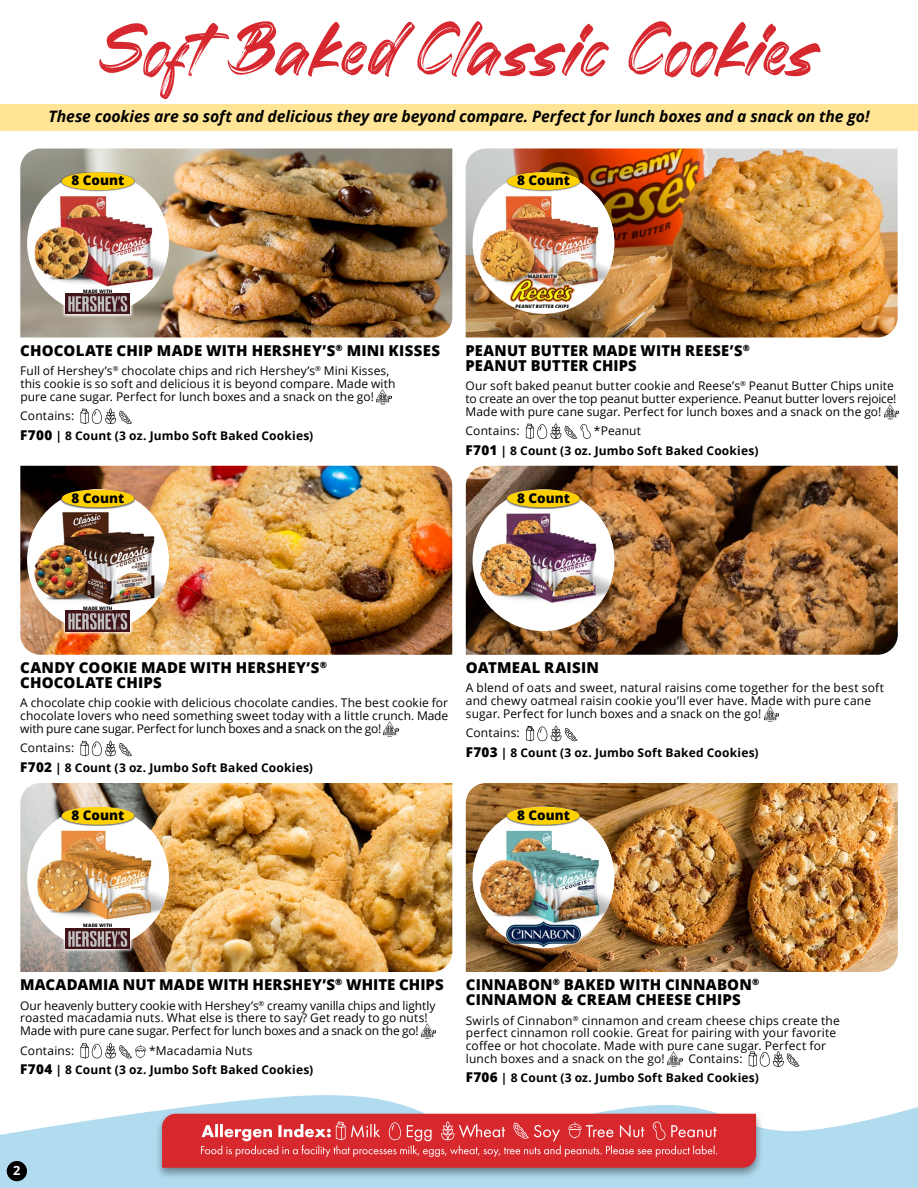
<style>
.page{position:relative;width:918px;height:1188px;background:#fff}
.page>*{position:absolute;margin:0;border:0;box-sizing:border-box;transform-origin:0 0}
.t1{font:72px "Thom Rodger";letter-spacing:-.01em;color:#d7282f}
.t2{font:italic 700 15.75px "Open Sans";letter-spacing:-.005em;color:#000}
.t3{font:800 15px/15px "Open Sans";letter-spacing:.015em;color:#000}
.t4{font:800 13.5px "Open Sans";color:#000}
.t5{font:700 12.75px "Open Sans";color:#fff}
.t6{font:12px/12.8px "Open Sans";letter-spacing:.005em;color:#000}
.t7{font:700 12px/19.5px "Open Sans";letter-spacing:.015em;color:#000}
.t8{font:800 4.8px "Open Sans";letter-spacing:.03em;color:#000}
.t9{font:italic 800 4.8px "Open Sans";letter-spacing:.025em;color:#000}
.s1{font-weight:400}
.s2{font-weight:800;font-size:13.5px}
</style>
<div class="page">
<svg style="left:0;top:1095px;width:918px;height:93px;fill:#b1dbef"></svg>
<img style="left:20px;top:148px;width:432px;height:190px">
<div style="left:155px;top:1110px;width:609px;height:70px;background:#000;opacity:.4"></div>
<svg style="left:162px;top:1114px;width:594px;height:54px;background:#d93b40"></svg>
<div style="left:0;top:104px;width:918px;height:27px;background:#ffe595"></div>
<img style="left:466px;top:466px;width:432px;height:189px">
<img style="left:466px;top:148px;width:432px;height:190px">
<img style="left:377px;top:389px;width:14px;height:15px">
<svg style="left:80px;top:408px;width:52px;height:16px"></svg>
<img style="left:884px;top:404px;width:15px;height:15px">
<svg style="left:526px;top:423px;width:65px;height:16px"></svg>
<img style="left:764px;top:706px;width:15px;height:16px">
<svg style="left:526px;top:725px;width:51px;height:16px"></svg>
<img style="left:20px;top:783px;width:432px;height:189px">
<img style="left:421px;top:1024px;width:15px;height:15px">
<svg style="left:80px;top:1043px;width:66px;height:15px"></svg>
<img style="left:20px;top:466px;width:432px;height:189px">
<img style="left:384px;top:721px;width:14px;height:16px">
<svg style="left:80px;top:740px;width:52px;height:16px"></svg>
<img style="left:466px;top:783px;width:432px;height:189px">
<img style="left:668px;top:1051px;width:14px;height:16px">
<svg style="left:749px;top:1051px;width:50px;height:16px"></svg>
<div style="left:27px;top:172px;width:142px;height:142px;background:#fff;border-radius:50%"></div>
<img style="left:35px;top:196px;width:134px;height:92px">
<div style="left:61px;top:172px;width:74px;height:20px;background:#000;opacity:.5"></div>
<div style="left:61px;top:171px;width:74px;height:11px;background:#fff;opacity:.6"></div>
<div style="left:61px;top:179px;width:74px;height:12px;background:#000;opacity:.2"></div>
<svg style="left:61px;top:293px;width:74px;height:26px"></svg>
<img style="left:66px;top:294px;width:64px;height:20px">
<div style="left:82px;top:287px;width:32px;height:7px;background:#fff"></div>
<div style="left:473px;top:172px;width:141px;height:142px;background:#fff;border-radius:50%"></div>
<img style="left:480px;top:196px;width:134px;height:94px">
<div style="left:506px;top:172px;width:75px;height:20px;background:#000;opacity:.5"></div>
<div style="left:506px;top:171px;width:75px;height:11px;background:#fff;opacity:.6"></div>
<div style="left:506px;top:179px;width:75px;height:12px;background:#000;opacity:.2"></div>
<img style="left:32px;top:489px;width:137px;height:142px">
<div style="left:61px;top:489px;width:74px;height:20px;background:#000;opacity:.5"></div>
<div style="left:61px;top:488px;width:74px;height:12px;background:#fff;opacity:.6"></div>
<div style="left:61px;top:496px;width:74px;height:12px;background:#000;opacity:.2"></div>
<svg style="left:61px;top:606px;width:74px;height:30px"></svg>
<img style="left:66px;top:611px;width:64px;height:20px">
<div style="left:82px;top:604px;width:32px;height:7px;background:#fff"></div>
<div style="left:473px;top:489px;width:141px;height:142px;background:#fff;border-radius:50%"></div>
<img style="left:480px;top:514px;width:134px;height:94px">
<div style="left:506px;top:489px;width:75px;height:20px;background:#000;opacity:.5"></div>
<div style="left:506px;top:488px;width:75px;height:12px;background:#fff;opacity:.6"></div>
<div style="left:506px;top:496px;width:75px;height:12px;background:#000;opacity:.2"></div>
<div style="left:27px;top:807px;width:142px;height:141px;background:#fff;border-radius:50%"></div>
<img style="left:35px;top:831px;width:134px;height:94px">
<div style="left:61px;top:806px;width:74px;height:11px;background:#fff;opacity:.6"></div>
<div style="left:61px;top:814px;width:74px;height:12px;background:#000;opacity:.2"></div>
<svg style="left:61px;top:924px;width:74px;height:29px"></svg>
<img style="left:66px;top:928px;width:64px;height:20px">
<div style="left:82px;top:922px;width:32px;height:7px;background:#fff"></div>
<div style="left:473px;top:807px;width:141px;height:141px;background:#fff;border-radius:50%"></div>
<img style="left:480px;top:831px;width:134px;height:93px">
<div style="left:506px;top:806px;width:75px;height:11px;background:#fff;opacity:.6"></div>
<div style="left:506px;top:814px;width:75px;height:12px;background:#000;opacity:.2"></div>
<svg style="left:506px;top:274px;width:72px;height:32px"></svg>
<img style="left:510px;top:279px;width:64px;height:23px">
<div style="left:514px;top:302px;width:57px;height:7px;background:#fff"></div>
<svg style="left:526px;top:273px;width:32px;height:7px"></svg>
<img style="left:504px;top:920px;width:79px;height:28px">
<div style="left:7px;top:1161px;width:20px;height:20px;background:#000;border-radius:50%"></div>
<h1 class="t1" style="left:98px;top:16px;width:723px">Soft Baked Classic Cookies</h1>
<h2 class="t2" style="left:49px;top:105px;width:822px">These cookies are so soft and delicious they are beyond compare. Perfect for lunch boxes and a snack on the go!</h2>
<p class="t4" style="left:72px;top:170px;width:54px">8 Count</p>
<p class="t4" style="left:517px;top:170px;width:54px">8 Count</p>
<p class="t8" style="left:83px;top:287px;width:31px">MADE WITH</p>
<p class="t3" style="left:20px;top:342px;width:421px">CHOCOLATE CHIP MADE WITH HERSHEY’S<sup>®</sup> MINI KISSES</p>
<p class="t6" style="left:20px;top:364px;width:377px">Full of Hershey’s<sup>®</sup> chocolate chips and rich Hershey’s<sup>®</sup> Mini Kisses, this cookie is so soft and delicious it is beyond compare. Made with pure cane sugar. Perfect for lunch boxes and a snack on the go!</p>
<p class="t7" style="left:20px;top:406px;width:295px"><span class="s1">Contains:<br></span><span class="s2">F700</span> | 8 Count (3 oz. Jumbo Soft Baked Cookies)</p>
<p class="t4" style="left:72px;top:488px;width:54px">8 Count</p>
<p class="t8" style="left:528px;top:273px;width:31px">MADE WITH</p>
<p class="t9" style="left:516px;top:302px;width:55px">PEANUT BUTTER CHIPS</p>
<p class="t3" style="left:466px;top:342px;width:286px">PEANUT BUTTER MADE WITH REESE’S<sup>®<br></sup>PEANUT BUTTER CHIPS</p>
<p class="t6" style="left:466px;top:379px;width:432px">Our soft baked peanut butter cookie and Reese’s<sup>®</sup> Peanut Butter Chips unite to create an over the top peanut butter experience. Peanut butter lovers rejoice!<br>Made with pure cane sugar. Perfect for lunch boxes and a snack on the go!</p>
<p class="t6" style="left:466px;top:424px;width:55px">Contains:</p>
<p class="t7" style="left:466px;top:421px;width:294px;text-indent:128px"><span class="s1">*Peanut<br></span><span class="s2">F701</span> | 8 Count (3 oz. Jumbo Soft Baked Cookies)</p>
<p class="t4" style="left:517px;top:488px;width:54px">8 Count</p>
<p class="t8" style="left:83px;top:605px;width:31px">MADE WITH</p>
<p class="t3" style="left:20px;top:659px;width:308px">CANDY COOKIE MADE WITH HERSHEY’S<sup>®<br></sup>CHOCOLATE CHIPS</p>
<p class="t6" style="left:20px;top:696px;width:429px;text-align:justify">A chocolate chip cookie with delicious chocolate candies. The best cookie for chocolate lovers who need something sweet today with a little crunch. Made with pure cane sugar. Perfect for lunch boxes and a snack on the go!</p>
<p class="t7" style="left:20px;top:738px;width:294px"><span class="s1">Contains:<br></span><span class="s2">F702</span> | 8 Count (3 oz. Jumbo Soft Baked Cookies)</p>
<p class="t4" style="left:72px;top:805px;width:54px">8 Count</p>
<p class="t3" style="left:466px;top:659px;width:135px">OATMEAL RAISIN</p>
<p class="t6" style="left:466px;top:681px;width:420px">A blend of oats and sweet, natural raisins come together for the best soft and chewy oatmeal raisin cookie you’ll ever have. Made with pure cane sugar. Perfect for lunch boxes and a snack on the go!</p>
<p class="t7" style="left:466px;top:723px;width:294px"><span class="s1">Contains:<br></span><span class="s2">F703</span> | 8 Count (3 oz. Jumbo Soft Baked Cookies)</p>
<p class="t4" style="left:517px;top:805px;width:54px">8 Count</p>
<p class="t8" style="left:83px;top:922px;width:31px">MADE WITH</p>
<p class="t3" style="left:20px;top:976px;width:425px">MACADAMIA NUT MADE WITH HERSHEY’S<sup>®</sup> WHITE CHIPS</p>
<p class="t6" style="left:20px;top:999px;width:417px">Our heavenly buttery cookie with Hershey’s<sup>®</sup> creamy vanilla chips and lightly roasted macadamia nuts. What else is there to say? Get ready to go nuts!<br>Made with pure cane sugar. Perfect for lunch boxes and a snack on the go!</p>
<p class="t6" style="left:20px;top:1044px;width:55px">Contains:</p>
<p class="t7" style="left:20px;top:1040px;width:294px;text-indent:129px"><span class="s1">*Macadamia Nuts<br></span><span class="s2">F704</span> | 8 Count (3 oz. Jumbo Soft Baked Cookies)</p>
<p class="t3" style="left:466px;top:976px;width:295px">CINNABON<sup>®</sup> BAKED WITH CINNABON<sup>®<br></sup>CINNAMON &amp; CREAM CHEESE CHIPS</p>
<p class="t6" style="left:466px;top:1014px;width:376px">Swirls of Cinnabon<sup>®</sup> cinnamon and cream cheese chips create the perfect cinnamon roll cookie. Great for pairing with your favorite coffee or hot chocolate. Made with pure cane sugar. Perfect for lunch boxes and a snack on the go!</p>
<p class="t7" style="left:466px;top:1049px;width:294px;text-indent:223px"><span class="s1">Contains:<br></span><span class="s2">F706</span> | 8 Count (3 oz. Jumbo Soft Baked Cookies)</p>
<p class="t5" style="left:13px;top:1161px;width:9px">2</p>
</div>
